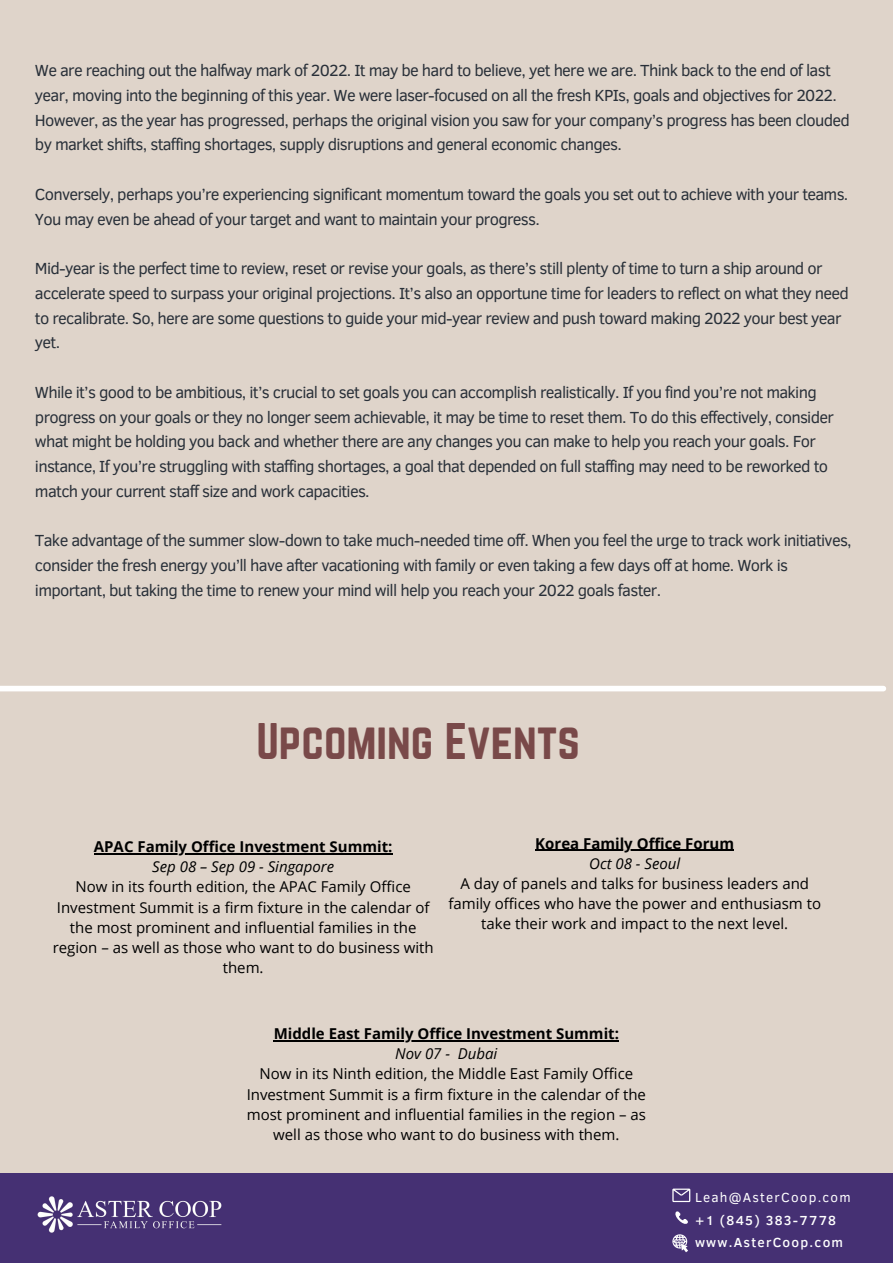
<style>
.page{position:relative;width:893px;height:1264px;background:#fff}
.page>*{position:absolute;margin:0;border:0;box-sizing:border-box;transform-origin:0 0}
.t1{font:45px "Norwester";color:#794949}
.t2{font:16.5px/24.8px "Clear Sans";letter-spacing:-.04em;color:#293039}
.t3{font:15px/20.2px "Open Sans";color:#000;text-align:center}
.t4{font:700 15px "Open Sans";color:#000}
.t5{font:italic 15px "Open Sans";color:#000}
.t6{font:500 13.5px/22.5px "Clear Sans";letter-spacing:.09em;color:#fff}
.t7{font:13.5px "Clear Sans";letter-spacing:.09em;color:#fff}
</style>
<div class="page">
<div style="left:0;top:0;width:892px;height:1262px;background:#dfd4ca"></div>
<div style="left:0;top:1173px;width:892px;height:89px;background:#453073"></div>
<img style="left:37px;top:1196px;width:185px;height:37px">
<svg style="left:672px;top:1188px;width:18px;height:13px"></svg>
<svg style="left:675px;top:1211px;width:13px;height:13px"></svg>
<svg style="left:672px;top:1234px;width:16px;height:18px"></svg>
<hr style="left:94px;top:853px;width:298px;height:1px;background:#000">
<hr style="left:535px;top:849px;width:199px;height:1px;background:#000">
<hr style="left:274px;top:1039px;width:345px;height:2px;background:#000">
<div style="left:0;top:685px;width:883px;height:6px;background:#fff"></div>
<p class="t2" style="left:35px;top:57px;width:816px">We are reaching out the halfway mark of 2022. It may be hard to believe, yet here we are. Think back to the end of last year, moving into the beginning of this year. We were laser-focused on all the fresh KPIs, goals and objectives for 2022.<br>However, as the year has progressed, perhaps the original vision you saw for your company’s progress has been clouded by market shifts, staffing shortages, supply disruptions and general economic changes.</p>
<p class="t2" style="left:35px;top:181px;width:814px">Conversely, perhaps you’re experiencing significant momentum toward the goals you set out to achieve with your teams.<br>You may even be ahead of your target and want to maintain your progress.</p>
<p class="t2" style="left:35px;top:255px;width:815px">Mid-year is the perfect time to review, reset or revise your goals, as there’s still plenty of time to turn a ship around or accelerate speed to surpass your original projections. It’s also an opportune time for leaders to reflect on what they need to recalibrate. So, here are some questions to guide your mid-year review and push toward making 2022 your best year yet.</p>
<p class="t2" style="left:35px;top:379px;width:800px">While it’s good to be ambitious, it’s crucial to set goals you can accomplish realistically. If you find you’re not making progress on your goals or they no longer seem achievable, it may be time to reset them. To do this effectively, consider what might be holding you back and whether there are any changes you can make to help you reach your goals. For instance, If you’re struggling with staffing shortages, a goal that depended on full staffing may need to be reworked to match your current staff size and work capacities.</p>
<p class="t2" style="left:35px;top:527px;width:818px">Take advantage of the summer slow-down to take much-needed time off. When you feel the urge to track work initiatives, consider the fresh energy you’ll have after vacationing with family or even taking a few days off at home. Work is important, but taking the time to renew your mind will help you reach your 2022 goals faster.</p>
<h1 class="t1" style="left:256px;top:714px;width:325px">Upcoming Events</h1>
<p class="t4" style="left:94px;top:836px;width:300px">APAC Family Office Investment Summit:</p>
<p class="t5" style="left:152px;top:856px;width:183px">Sep 08 – Sep 09 - Singapore</p>
<p class="t3" style="left:53px;top:876px;width:382px">Now in its fourth edition, the APAC Family Office Investment Summit is a firm fixture in the calendar of the most prominent and influential families in the region – as well as those who want to do business with them.</p>
<p class="t4" style="left:535px;top:832px;width:200px">Korea Family Office Forum</p>
<p class="t5" style="left:589px;top:852px;width:92px">Oct 08 - Seoul</p>
<p class="t3" style="left:448px;top:873px;width:374px">A day of panels and talks for business leaders and family offices who have the power and enthusiasm to take their work and impact to the next level.</p>
<p class="t4" style="left:274px;top:1022px;width:347px">Middle East Family Office Investment Summit:</p>
<p class="t5" style="left:395px;top:1043px;width:104px">Nov 07 - Dubai</p>
<p class="t3" style="left:247px;top:1063px;width:401px">Now in its Ninth edition, the Middle East Family Office Investment Summit is a firm fixture in the calendar of the most prominent and influential families in the region – as well as those who want to do business with them.</p>
<p class="t7" style="left:695px;top:1187px;width:157px">Leah@AsterCoop.com</p>
<p class="t6" style="left:695px;top:1208px;width:150px">+1 (845) 383-7778 www.AsterCoop.com</p>
</div>
